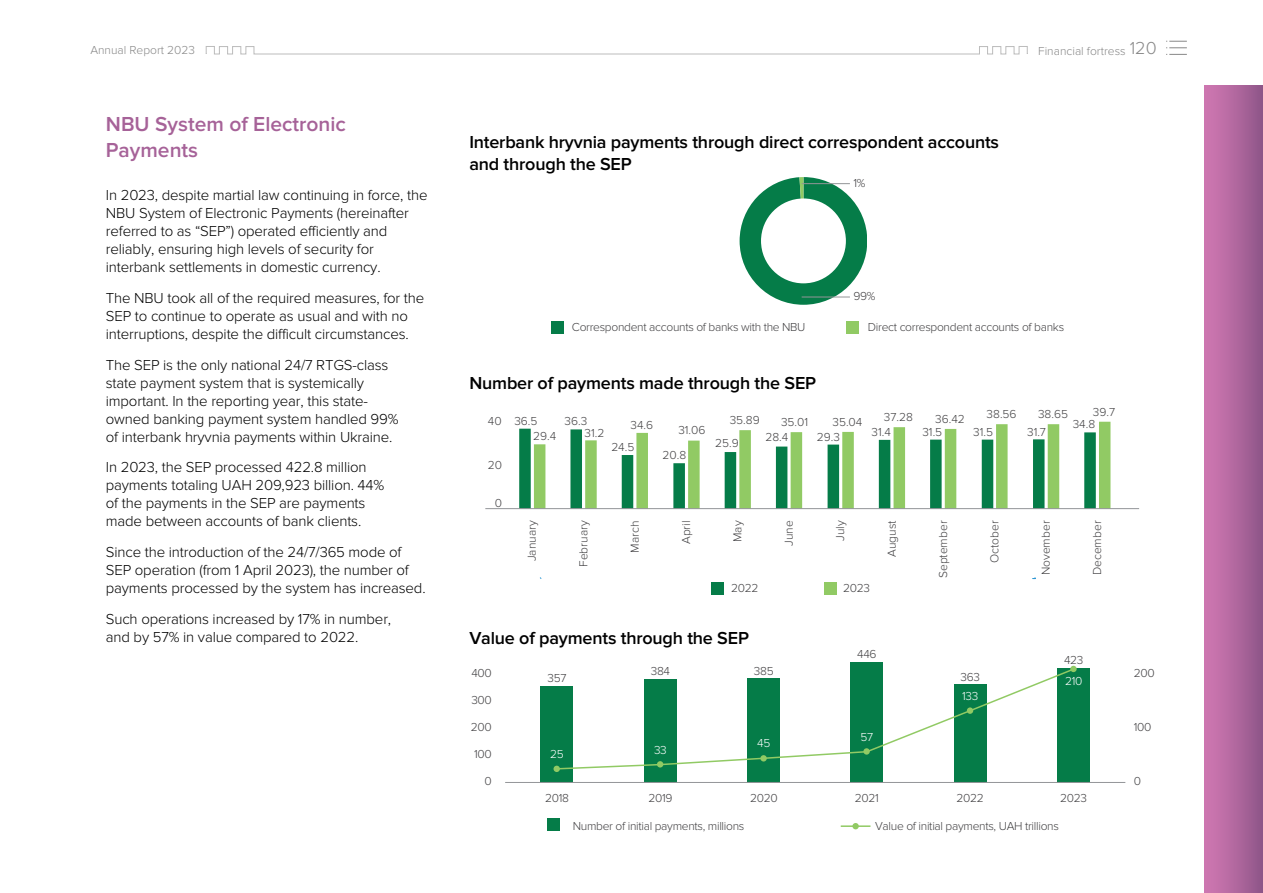
<style>
.page{position:relative;width:1263px;height:893px;background:#fff}
.page>*{position:absolute;margin:0;border:0;box-sizing:border-box;transform-origin:0 0}
.t1{font:600 21px/25.2px "Proxima Nova";color:#a66298}
.t2{font:600 18px/21.6px "Proxima Nova";letter-spacing:-.01em;color:#000}
.t3{font:300 15px/18px "Proxima Nova";letter-spacing:-.01em;color:#000}
.t4{font:300 12px "Proxima Nova";letter-spacing:-.025em;color:#414042}
.t5{font:300 12px "Proxima Nova";color:#878787}
.t6{font:300 12px "Proxima Nova";color:#414042}
.t7{font:300 12px "Proxima Nova";letter-spacing:-.025em;color:#fff}
.s1{font-size:18px}
</style>
<div class="page">
<svg style="left:1166px;top:54px;width:21px;height:1px"></svg>
<svg style="left:1166px;top:41px;width:21px;height:7px"></svg>
<svg style="left:205px;top:46px;width:823px;height:9px"></svg>
<div style="left:551px;top:321px;width:13px;height:13px;background:#057c48"></div>
<div style="left:846px;top:321px;width:13px;height:13px;background:#91ca64"></div>
<svg style="left:740px;top:177px;width:127px;height:128px"></svg>
<hr style="left:802px;top:183px;width:48px;height:1px;background:#939598">
<hr style="left:802px;top:297px;width:48px;height:1px;background:#939598">
<div style="left:761px;top:198px;width:85px;height:85px;background:#fff;border-radius:50%"></div>
<svg style="left:519px;top:429px;width:15px;height:79px"></svg>
<svg style="left:534px;top:422px;width:576px;height:86px"></svg>
<div style="left:711px;top:582px;width:13px;height:12px;background:#057c48"></div>
<div style="left:824px;top:582px;width:13px;height:12px;background:#91ca64"></div>
<hr style="left:485px;top:508px;width:654px;height:1px;background:#939598">
<div style="left:547px;top:818px;width:13px;height:12px;background:#057c48"></div>
<hr style="left:841px;top:825px;width:29px;height:2px;background:#91ca64">
<div style="left:1057px;top:668px;width:33px;height:115px;background:#057c48"></div>
<div style="left:954px;top:684px;width:32px;height:99px;background:#057c48"></div>
<div style="left:850px;top:662px;width:33px;height:121px;background:#057c48"></div>
<div style="left:747px;top:678px;width:33px;height:105px;background:#057c48"></div>
<div style="left:644px;top:679px;width:32px;height:104px;background:#057c48"></div>
<div style="left:541px;top:686px;width:32px;height:97px;background:#057c48"></div>
<hr style="left:505px;top:782px;width:620px;height:1px;background:#939598">
<svg style="left:555px;top:670px;width:519px;height:100px"></svg>
<div style="left:852px;top:823px;width:7px;height:6px;background:#91ca64;border-radius:50%"></div>
<div style="left:553px;top:766px;width:7px;height:6px;background:#91ca64;border-radius:50%"></div>
<svg style="left:657px;top:761px;width:6px;height:6px"></svg>
<div style="left:760px;top:755px;width:7px;height:6px;background:#91ca64;border-radius:50%"></div>
<div style="left:863px;top:748px;width:7px;height:7px;background:#91ca64;border-radius:50%"></div>
<div style="left:967px;top:707px;width:6px;height:7px;background:#91ca64;border-radius:50%"></div>
<div style="left:1070px;top:666px;width:7px;height:6px;background:#91ca64;border-radius:50%"></div>
<div style="left:1204px;top:85px;width:59px;height:808px;background:linear-gradient(to right,#d379b4,#90578a)"></div>
<p class="t5" style="left:90px;top:43px;width:106px">Annual Report 2023</p>
<p class="t5" style="left:1038px;top:44px;width:120px">Financial fortress <span class="s1">120</span></p>
<h1 class="t1" style="left:106px;top:112px;width:242px">NBU System of Electronic<br>Payments</h1>
<p class="t3" style="left:106px;top:186px;width:323px">In 2023, despite martial law continuing in force, the NBU System of Electronic Payments (hereinafter referred to as “SEP”) operated efficiently and reliably, ensuring high levels of security for interbank settlements in domestic currency.</p>
<p class="t3" style="left:106px;top:289px;width:320px">The NBU took all of the required measures, for the<br>SEP to continue to operate as usual and with no interruptions, despite the difficult circumstances.</p>
<p class="t3" style="left:106px;top:356px;width:294px">The SEP is the only national 24/7 RTGS-class state payment system that is systemically important. In the reporting year, this state&shy;owned banking payment system handled 99% of interbank hryvnia payments within Ukraine.</p>
<p class="t3" style="left:106px;top:459px;width:280px">In 2023, the SEP processed 422.8 million payments totaling UAH 209,923 billion. 44% of the payments in the SEP are payments made between accounts of bank clients.</p>
<p class="t3" style="left:106px;top:543px;width:321px">Since the introduction of the 24/7/365 mode of<br>SEP operation (from 1 April 2023), the number of payments processed by the system has increased.</p>
<p class="t3" style="left:106px;top:610px;width:287px">Such operations increased by 17% in number, and by 57% in value compared to 2022.</p>
<p class="t2" style="left:469px;top:132px;width:531px">Interbank hryvnia payments through direct correspondent accounts and through the SEP</p>
<p class="t4" style="left:853px;top:176px;width:14px">1%</p>
<p class="t4" style="left:853px;top:289px;width:24px">99%</p>
<p class="t4" style="left:572px;top:320px;width:235px">Correspondent accounts of banks with the NBU</p>
<p class="t4" style="left:868px;top:320px;width:198px">Direct correspondent accounts of banks</p>
<p class="t2" style="left:469px;top:373px;width:348px">Number of payments made through the SEP</p>
<p class="t4" style="left:488px;top:414px;width:15px">40</p>
<p class="t4" style="left:488px;top:458px;width:16px">20</p>
<p class="t4" style="left:514px;top:414px;width:25px">36.5</p>
<p class="t4" style="left:565px;top:414px;width:24px">36.3</p>
<p class="t4" style="left:533px;top:429px;width:25px">29.4</p>
<p class="t4" style="left:584px;top:426px;width:21px">31.2</p>
<p class="t4" style="left:630px;top:418px;width:24px">34.6</p>
<p class="t4" style="left:678px;top:424px;width:29px">31.06</p>
<p class="t4" style="left:611px;top:440px;width:25px">24.5</p>
<p class="t4" style="left:662px;top:448px;width:25px">20.8</p>
<p class="t4" style="left:730px;top:413px;width:31px">35.89</p>
<p class="t4" style="left:781px;top:415px;width:29px">35.01</p>
<p class="t4" style="left:832px;top:415px;width:31px">35.04</p>
<p class="t4" style="left:715px;top:436px;width:25px">25.9</p>
<p class="t4" style="left:765px;top:430px;width:24px">28.4</p>
<p class="t4" style="left:817px;top:430px;width:25px">29.3</p>
<p class="t4" style="left:987px;top:407px;width:31px">38.56</p>
<p class="t4" style="left:1038px;top:407px;width:31px">38.65</p>
<p class="t4" style="left:1093px;top:405px;width:24px">39.7</p>
<p class="t4" style="left:884px;top:410px;width:31px">37.28</p>
<p class="t4" style="left:935px;top:412px;width:31px">36.42</p>
<p class="t4" style="left:1073px;top:417px;width:24px">34.8</p>
<p class="t4" style="left:871px;top:425px;width:21px">31.4</p>
<p class="t4" style="left:922px;top:425px;width:21px">31.5</p>
<p class="t4" style="left:973px;top:425px;width:21px">31.5</p>
<p class="t4" style="left:1027px;top:425px;width:20px">31.7</p>
<p class="t4" style="left:495px;top:496px;width:9px">0</p>
<p class="t6" style="left:525px;top:561px;width:42px;rotate:-90deg">January</p>
<p class="t6" style="left:576px;top:567px;width:48px;rotate:-90deg">February</p>
<p class="t4" style="left:628px;top:552px;width:33px;rotate:-90deg">March</p>
<p class="t4" style="left:679px;top:544px;width:25px;rotate:-90deg">April</p>
<p class="t4" style="left:731px;top:542px;width:23px;rotate:-90deg">May</p>
<p class="t4" style="left:782px;top:546px;width:27px;rotate:-90deg">June</p>
<p class="t4" style="left:833px;top:541px;width:22px;rotate:-90deg">July</p>
<p class="t4" style="left:885px;top:557px;width:38px;rotate:-90deg">August</p>
<p class="t6" style="left:936px;top:578px;width:59px;rotate:-90deg">September</p>
<p class="t4" style="left:987px;top:563px;width:44px;rotate:-90deg">October</p>
<p class="t4" style="left:1039px;top:575px;width:56px;rotate:-90deg">November</p>
<p class="t4" style="left:1090px;top:575px;width:56px;rotate:-90deg">December</p>
<p class="t4" style="left:731px;top:581px;width:29px">2022</p>
<p class="t4" style="left:843px;top:581px;width:28px">2023</p>
<p class="t2" style="left:469px;top:628px;width:281px">Value of payments through the SEP</p>
<p class="t4" style="left:471px;top:666px;width:22px">400</p>
<p class="t4" style="left:471px;top:693px;width:22px">300</p>
<p class="t4" style="left:471px;top:720px;width:22px">200</p>
<p class="t4" style="left:474px;top:747px;width:19px">100</p>
<p class="t4" style="left:485px;top:774px;width:9px">0</p>
<p class="t4" style="left:547px;top:672px;width:20px">357</p>
<p class="t7" style="left:550px;top:747px;width:15px">25</p>
<p class="t4" style="left:651px;top:664px;width:21px">384</p>
<p class="t4" style="left:754px;top:664px;width:21px">385</p>
<p class="t7" style="left:654px;top:743px;width:14px">33</p>
<p class="t7" style="left:757px;top:737px;width:15px">45</p>
<p class="t4" style="left:857px;top:648px;width:21px">446</p>
<p class="t7" style="left:860px;top:730px;width:14px">57</p>
<p class="t4" style="left:960px;top:670px;width:21px">363</p>
<p class="t7" style="left:962px;top:689px;width:18px">133</p>
<p class="t4" style="left:1064px;top:653px;width:21px">423</p>
<p class="t7" style="left:1065px;top:674px;width:19px">210</p>
<p class="t4" style="left:545px;top:791px;width:25px">2018</p>
<p class="t4" style="left:648px;top:791px;width:26px">2019</p>
<p class="t4" style="left:750px;top:791px;width:29px">2020</p>
<p class="t4" style="left:855px;top:791px;width:26px">2021</p>
<p class="t4" style="left:957px;top:791px;width:29px">2022</p>
<p class="t4" style="left:1060px;top:791px;width:28px">2023</p>
<p class="t4" style="left:573px;top:819px;width:173px">Number of initial payments, millions</p>
<p class="t4" style="left:875px;top:819px;width:185px">Value of initial payments, UAH trillions</p>
<p class="t4" style="left:1134px;top:666px;width:22px">200</p>
<p class="t4" style="left:1134px;top:720px;width:19px">100</p>
<p class="t4" style="left:1134px;top:774px;width:9px">0</p>
</div>
